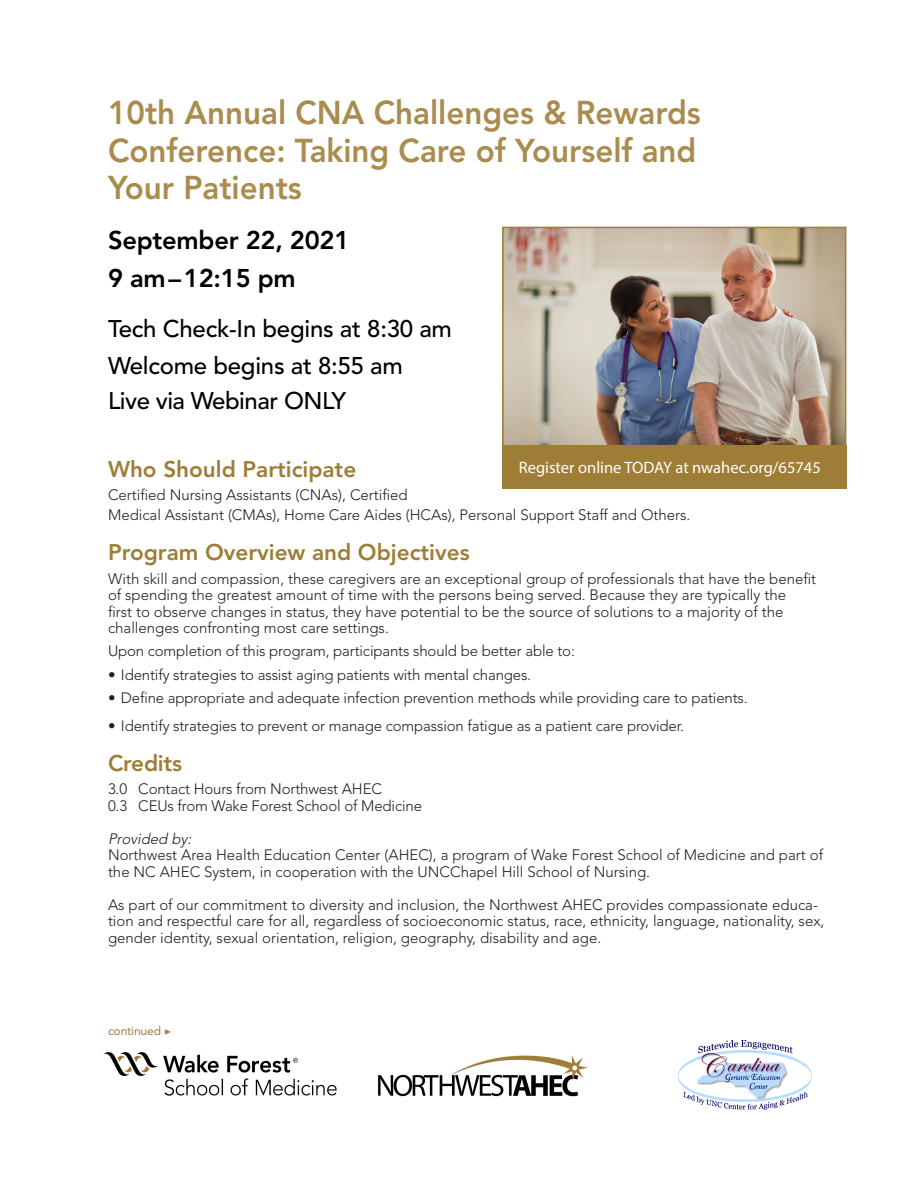
<style>
.page{position:relative;width:918px;height:1188px;background:#fff}
.page>*{position:absolute;margin:0;border:0;box-sizing:border-box;transform-origin:0 0}
.Headline{font:800 32.85px/37.5px "Avenir LT Std";color:#a98c4e;scale:.96 1}
.Headline-2{font:800 25.5px "Avenir LT Std";letter-spacing:-.01em;color:#000}
.Headline-3{font:500 24px "Avenir LT Std";letter-spacing:-.01em;color:#000}
.Subhead_1{font:800 22.5px "Avenir LT Std";color:#9e7d37}
.Headline-4{font:800 22.5px "Avenir LT Std";color:#9e7d37}
.Body_Copy{font:800 22.5px "Avenir LT Std";letter-spacing:-.01em;color:#9e7d37}
.Subhead_2{font:16.5px "Myriad Pro";color:#fff}
.Body_Copy-2{font:300 15px/16.5px "Avenir LT Std";color:#231f20}
.Subhead_1-2{font:300 15px "Avenir LT Std";color:#231f20}
.Subhead_1-3{font:12px "Avenir LT Std";letter-spacing:-.01em;color:#9e7e38}
.s1{font-style:italic}
.s2{font-family:"Minion Pro"}
</style>
<div class="page">
<img style="left:103px;top:1052px;width:485px;height:44px">
<img style="left:505px;top:230px;width:338px;height:215px">
<div style="left:502px;top:227px;width:344px;height:224px;border:2px solid #9e7d37"></div>
<div style="left:502px;top:445px;width:345px;height:44px;background:#9e7d37"></div>
<img style="left:679px;top:1040px;width:133px;height:70px">
<p class="Headline" style="left:108px;top:94px;width:619px">10th Annual CNA Challenges &amp; Rewards<br>Conference: Taking Care of Yourself and<br>Your Patients</p>
<p class="Headline-2" style="left:108px;top:225px;width:243px">September 22, 2021</p>
<p class="Headline-2" style="left:108px;top:263px;width:189px">9 am–12:15 pm</p>
<p class="Headline-3" style="left:108px;top:315px;width:346px">Tech Check-In begins at 8:30 am</p>
<p class="Headline-3" style="left:108px;top:352px;width:296px">Welcome begins at 8:55 am</p>
<p class="Headline-3" style="left:108px;top:387px;width:240px">Live via Webinar ONLY</p>
<p class="Headline-4" style="left:108px;top:456px;width:250px">Who Should Participate</p>
<p class="Subhead_1-2" style="left:108px;top:486px;width:301px">Certified Nursing Assistants (CNAs), Certified</p>
<p class="Subhead_1-2" style="left:108px;top:506px;width:584px">Medical Assistant (CMAs), Home Care Aides (HCAs), Personal Support Staff and Others.</p>
<p class="Subhead_1" style="left:108px;top:539px;width:363px">Program Overview and Objectives</p>
<p class="Body_Copy-2" style="left:108px;top:570px;width:710px">With skill and compassion, these caregivers are an exceptional group of professionals that have the benefit of spending the greatest amount of time with the persons being served. Because they are typically the<br>first to observe changes in status, they have potential to be the source of solutions to a majority of the challenges confronting most care settings.</p>
<p class="Body_Copy-2" style="left:108px;top:643px;width:468px">Upon completion of this program, participants should be better able to:</p>
<p class="Body_Copy-2" style="left:108px;top:666px;width:425px">• Identify strategies to assist aging patients with mental changes.</p>
<p class="Body_Copy-2" style="left:108px;top:689px;width:641px">• Define appropriate and adequate infection prevention methods while providing care to patients.</p>
<p class="Body_Copy-2" style="left:108px;top:717px;width:578px">• Identify strategies to prevent or manage compassion fatigue as a patient care provider.</p>
<p class="Body_Copy" style="left:108px;top:750px;width:76px">Credits</p>
<p class="Body_Copy-2" style="left:108px;top:781px;width:316px">3.0 Contact Hours from Northwest AHEC<br>0.3 CEUs from Wake Forest School of Medicine</p>
<p class="Body_Copy-2" style="left:108px;top:830px;width:717px"><span class="s1">Provided by:<br></span>Northwest Area Health Education Center (AHEC), a program of Wake Forest School of Medicine and part of the NC AHEC System, in cooperation with the UNCChapel Hill School of Nursing.</p>
<p class="Body_Copy-2" style="left:108px;top:896px;width:718px">As part of our commitment to diversity and inclusion, the Northwest AHEC provides compassionate educa&shy;tion and respectful care for all, regardless of socioeconomic status, race, ethnicity, language, nationality, sex, gender identity, sexual orientation, religion, geography, disability and age.</p>
<p class="Subhead_2" style="left:519px;top:457px;width:303px">Register online TODAY at nwahec.org/65745</p>
<p class="Subhead_1-3" style="left:108px;top:1024px;width:65px">continued <span class="s2">▶</span></p>
</div>
